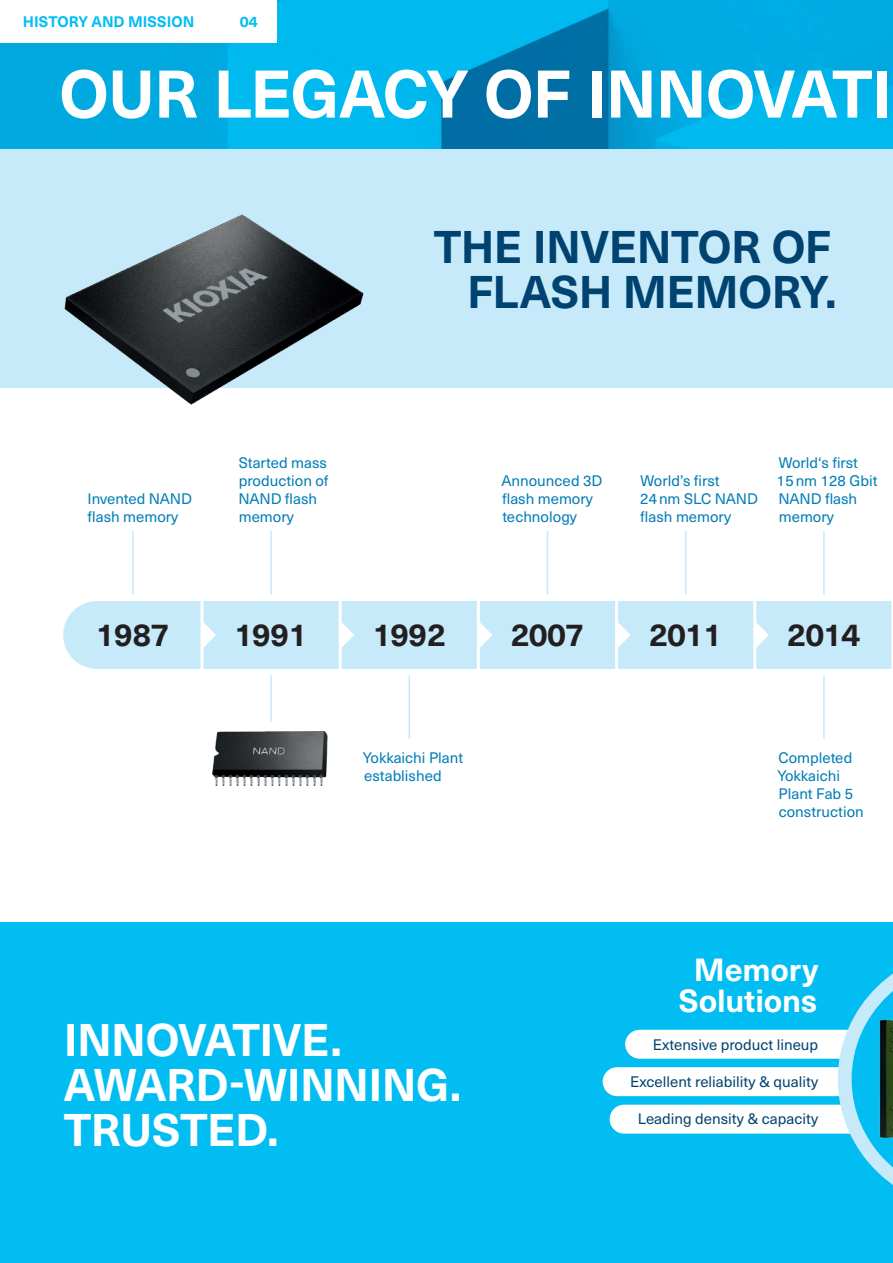
<style>
.page{position:relative;width:893px;height:1263px;background:#fff}
.page>*{position:absolute;margin:0;border:0;box-sizing:border-box;transform-origin:0 0}
.t1{font:700 66px "Neue Haas Unica W1 G";letter-spacing:-.02em;color:#fff}
.t2{font:700 45px/45px "Neue Haas Unica W1 G";letter-spacing:-.015em;color:#fff}
.t3{font:700 45px/45px "Neue Haas Unica W1 G";letter-spacing:-.01em;color:#004370;text-align:right}
.t4{font:700 31.5px "Neue Haas Unica W1 G";letter-spacing:-.025em;color:#231f20}
.t5{font:700 31.5px/31.5px "Neue Haas Unica W1 G";letter-spacing:-.005em;color:#fff;text-align:center}
.t6{font:15px/18px "Neue Haas Unica W1 G";color:#007cb6}
.t7{font:15px "Neue Haas Unica W1 G";color:#004370}
.t8{font:700 15px "Neue Haas Unica W1 G";letter-spacing:.005em;color:#01bdf2}
</style>
<div class="page">
<div style="left:0;top:923px;width:893px;height:340px;background:#01bdf2"></div>
<img style="left:0;top:0;width:893px;height:150px">
<div style="left:0;top:150px;width:893px;height:238px;background:#c6eafa"></div>
<div style="left:0;top:0;width:276px;height:43px;background:#fff"></div>
<svg style="left:603px;top:1023px;width:248px;height:113px"></svg>
<div style="left:755px;top:600px;width:137px;height:70px;background:#c6eafa"></div>
<div style="left:755px;top:599px;width:138px;height:71px;border:2px solid #fff"></div>
<div style="left:202px;top:599px;width:138px;height:71px;background:#c6eafa;border:2px solid #fff"></div>
<div style="left:340px;top:599px;width:138px;height:71px;background:#c6eafa;border:2px solid #fff"></div>
<div style="left:478px;top:599px;width:139px;height:71px;background:#c6eafa;border:2px solid #fff"></div>
<div style="left:617px;top:599px;width:138px;height:71px;background:#c6eafa;border:2px solid #fff"></div>
<hr style="left:132px;top:531px;width:2px;height:64px;background:#c6eafa">
<hr style="left:270px;top:531px;width:2px;height:64px;background:#c6eafa">
<hr style="left:270px;top:675px;width:2px;height:47px;background:#c6eafa">
<hr style="left:547px;top:531px;width:1px;height:64px;background:#c6eafa">
<hr style="left:685px;top:531px;width:1px;height:64px;background:#c6eafa">
<hr style="left:823px;top:531px;width:2px;height:64px;background:#c6eafa">
<hr style="left:409px;top:675px;width:1px;height:64px;background:#c6eafa">
<hr style="left:823px;top:675px;width:2px;height:64px;background:#c6eafa">
<svg style="left:63px;top:599px;width:153px;height:71px"></svg>
<svg style="left:340px;top:621px;width:14px;height:28px"></svg>
<svg style="left:478px;top:621px;width:14px;height:28px"></svg>
<svg style="left:617px;top:621px;width:14px;height:28px"></svg>
<svg style="left:755px;top:621px;width:14px;height:28px"></svg>
<svg style="left:892px;top:599px;width:1px;height:71px"></svg>
<img style="left:64px;top:214px;width:300px;height:191px">
<img style="left:851px;top:973px;width:42px;height:212px">
<img style="left:213px;top:732px;width:115px;height:54px">
<p class="t8" style="left:23px;top:10px;width:173px">HISTORY AND MISSION</p>
<p class="t8" style="left:240px;top:10px;width:19px">04</p>
<h1 class="t1" style="left:59px;top:44px;width:834px">OUR LEGACY OF INNOVATI</h1>
<p class="t6" style="left:88px;top:488px;width:106px">Invented NAND flash memory</p>
<p class="t6" style="left:238px;top:452px;width:92px">Started mass production of<br>NAND flash memory</p>
<h2 class="t3" style="left:434px;top:222px;width:404px">THE INVENTOR OF<br>FLASH MEMORY.</h2>
<p class="t6" style="left:501px;top:470px;width:103px">Announced 3D flash memory technology</p>
<p class="t6" style="left:640px;top:470px;width:119px">World’s first<br>24nm SLC NAND flash memory</p>
<p class="t6" style="left:777px;top:452px;width:102px">World‘s first<br>15nm 128 Gbit<br>NAND flash memory</p>
<h3 class="t4" style="left:96px;top:611px;width:75px">1987</h3>
<h3 class="t4" style="left:234px;top:611px;width:75px">1991</h3>
<h3 class="t4" style="left:373px;top:611px;width:75px">1992</h3>
<h3 class="t4" style="left:511px;top:611px;width:75px">2007</h3>
<h3 class="t4" style="left:649px;top:611px;width:75px">2011</h3>
<h3 class="t4" style="left:787px;top:611px;width:75px">2014</h3>
<p class="t6" style="left:363px;top:748px;width:102px">Yokkaichi Plant established</p>
<p class="t6" style="left:777px;top:748px;width:88px">Completed<br>Yokkaichi<br>Plant Fab 5 construction</p>
<h2 class="t2" style="left:64px;top:1015px;width:399px">INNOVATIVE.<br>AWARD-WINNING.<br>TRUSTED.</h2>
<h3 class="t5" style="left:679px;top:952px;width:141px">Memory<br>Solutions</h3>
<p class="t7" style="left:653px;top:1033px;width:167px">Extensive product lineup</p>
<p class="t7" style="left:630px;top:1070px;width:189px">Excellent reliability &amp; quality</p>
<p class="t7" style="left:638px;top:1108px;width:182px">Leading density &amp; capacity</p>
</div>
